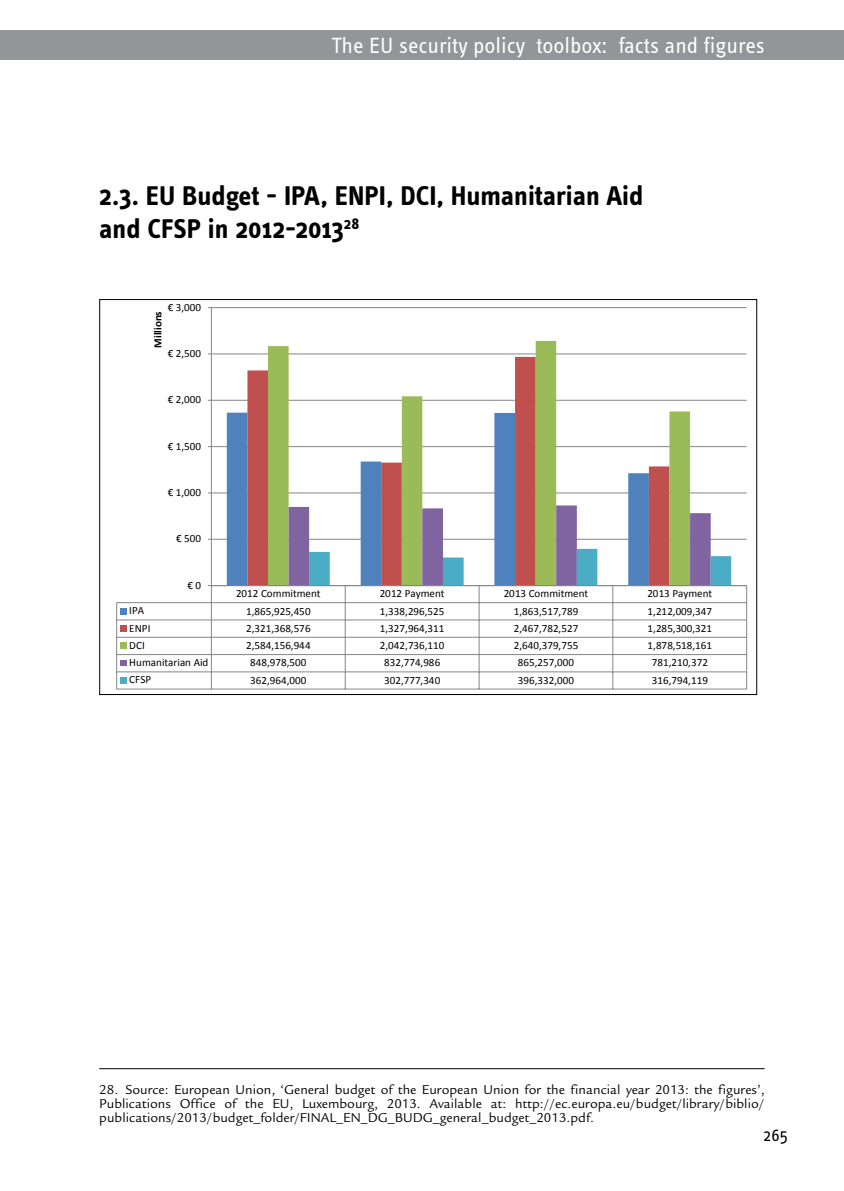
<style>
.page{position:relative;width:844px;height:1191px;background:#fff}
.page>*{position:absolute;margin:0;border:0;box-sizing:border-box;transform-origin:0 0}
.Second_Title{font:700 28px/33.6px "Info OT Text";color:#000}
.t1{font:22.75px "Info OT Text";color:#fff}
.t2{font:17.5px "Info OT Text";color:#000}
.Footnotes{font:14px/14px "Legacy Sans";color:#000;text-align:justify}
.t3{font:11.03px "Calibri";color:#000}
.t4{font:700 11.03px "Calibri";letter-spacing:-.005em;color:#000}
</style>
<div class="page">
<div style="left:0;top:30px;width:843px;height:30px;background:#939598"></div>
<svg style="left:116px;top:307px;width:632px;height:383px"></svg>
<hr style="left:99px;top:1068px;width:665px;height:1px;background:#000">
<h2 class="t1" style="left:331px;top:32px;width:434px">The EU security policy toolbox: facts and figures</h2>
<p class="Second_Title" style="left:99px;top:178px;width:545px">2.3. EU Budget - IPA, ENPI, DCI, Humanitarian Aid and CFSP in 2012-2013<sup>28</sup></p>
<p class="t3" style="left:168px;top:300px;width:35px">€ 3,000</p>
<p class="t4" style="left:151px;top:348px;width:38px;rotate:-90deg">Millions</p>
<p class="t3" style="left:168px;top:346px;width:35px">€ 2,500</p>
<p class="t3" style="left:168px;top:393px;width:35px">€ 2,000</p>
<p class="t3" style="left:168px;top:439px;width:35px">€ 1,500</p>
<p class="t3" style="left:168px;top:485px;width:35px">€ 1,000</p>
<p class="t3" style="left:176px;top:532px;width:26px">€ 500</p>
<p class="t3" style="left:187px;top:578px;width:15px">€0</p>
<p class="t3" style="left:236px;top:587px;width:86px">2012 Commitment</p>
<p class="t3" style="left:379px;top:587px;width:66px">2012 Payment</p>
<p class="t3" style="left:503px;top:587px;width:86px">2013 Commitment</p>
<p class="t3" style="left:647px;top:587px;width:66px">2013 Payment</p>
<p class="t3" style="left:129px;top:603px;width:16px">IPA</p>
<p class="t3" style="left:246px;top:604px;width:66px">1,865,925,450</p>
<p class="t3" style="left:380px;top:604px;width:66px">1,338,296,525</p>
<p class="t3" style="left:513px;top:604px;width:66px">1,863,517,789</p>
<p class="t3" style="left:647px;top:604px;width:66px">1,212,009,347</p>
<p class="t3" style="left:129px;top:621px;width:23px">ENPI</p>
<p class="t3" style="left:246px;top:621px;width:66px">2,321,368,576</p>
<p class="t3" style="left:380px;top:621px;width:66px">1,327,964,311</p>
<p class="t3" style="left:513px;top:621px;width:66px">2,467,782,527</p>
<p class="t3" style="left:647px;top:621px;width:66px">1,285,300,321</p>
<p class="t3" style="left:129px;top:638px;width:17px">DCI</p>
<p class="t3" style="left:246px;top:638px;width:66px">2,584,156,944</p>
<p class="t3" style="left:380px;top:638px;width:66px">2,042,736,110</p>
<p class="t3" style="left:513px;top:638px;width:66px">2,640,379,755</p>
<p class="t3" style="left:647px;top:638px;width:66px">1,878,518,161</p>
<p class="t3" style="left:129px;top:655px;width:81px">Humanitarian Aid</p>
<p class="t3" style="left:250px;top:656px;width:58px">848,978,500</p>
<p class="t3" style="left:384px;top:656px;width:58px">832,774,986</p>
<p class="t3" style="left:518px;top:656px;width:58px">865,257,000</p>
<p class="t3" style="left:651px;top:656px;width:58px">781,210,372</p>
<p class="t3" style="left:129px;top:673px;width:23px">CFSP</p>
<p class="t3" style="left:250px;top:673px;width:58px">362,964,000</p>
<p class="t3" style="left:384px;top:673px;width:58px">302,777,340</p>
<p class="t3" style="left:518px;top:673px;width:58px">396,332,000</p>
<p class="t3" style="left:651px;top:673px;width:58px">316,794,119</p>
<p class="Footnotes" style="left:99px;top:1082px;width:666px">28. Source: European Union, ‘General budget of the European Union for the financial year 2013: the figures’, Publications Office of the EU, Luxembourg, 2013. Available at: http://ec.europa.eu/budget/library/biblio/ publications/2013/budget_folder/FINAL_EN_DG_BUDG_general_budget_2013.pdf.</p>
<h3 class="t2" style="left:763px;top:1124px;width:26px">265</h3>
</div>
